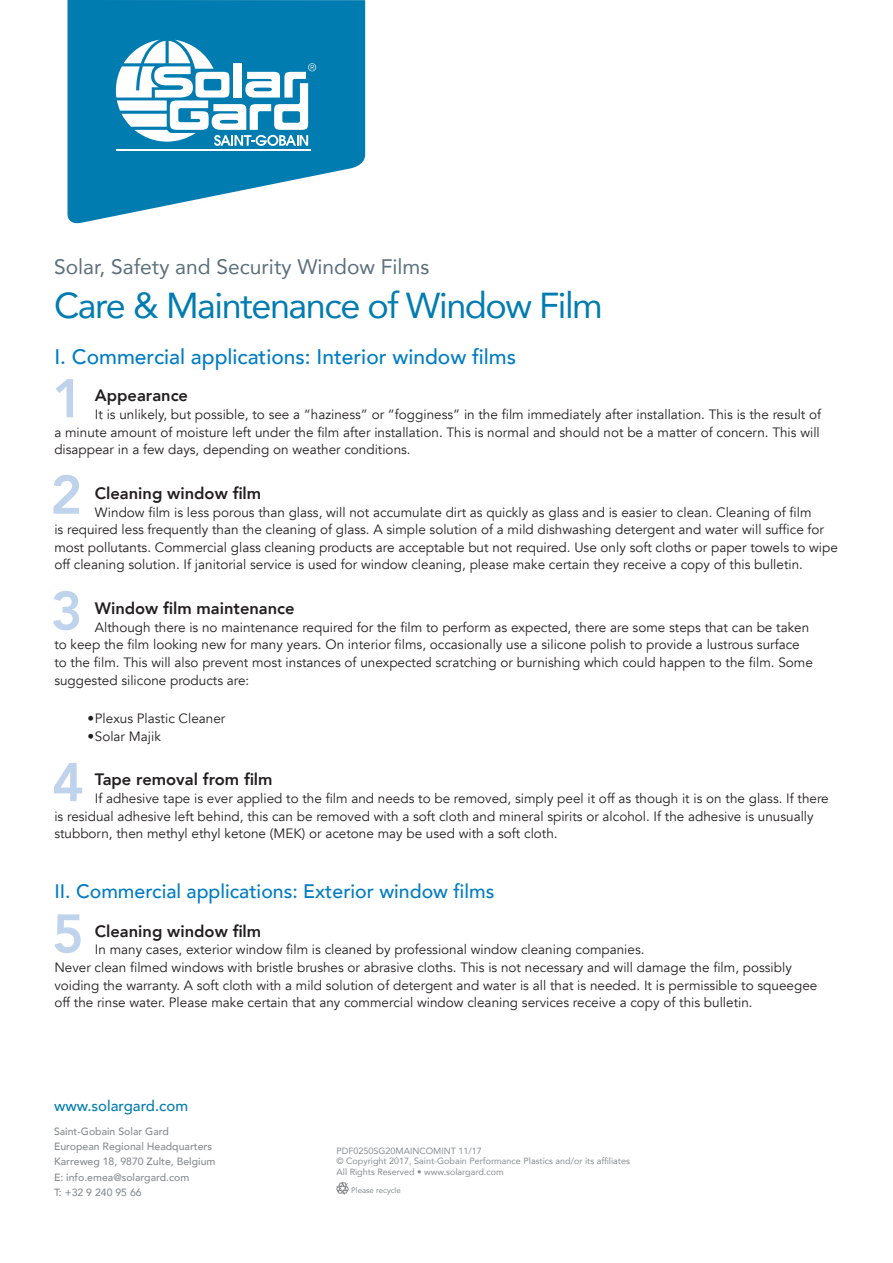
<style>
.page{position:relative;width:893px;height:1263px;background:#fff}
.page>*{position:absolute;margin:0;border:0;box-sizing:border-box;transform-origin:0 0}
.Text_Head{font:800 54px "Avenir LT Com";color:#c0d3ec}
.head_bar{font:36px "Avenir LT Com";letter-spacing:-.04em;color:#007cb1}
.Subhead{font:500 21px "Avenir LT Com";color:#007cc2}
.head_bar-2{font:21px "Avenir LT Com";color:#5b6f7b}
.Subhead-2{font:500 19.5px "Avenir LT Com";color:#007cc2}
.Text_Head-2{font:800 16.5px "Avenir LT Com";color:#231f20}
.t1{font:500 15px "Avenir LT Com";color:#007cb1}
.Body_Text{font:13.5px/17.7px "Avenir LT Com";color:#231f20}
.Body_Text-2{font:500 10.5px "Avenir LT Com";color:#888c8f}
.t2{font:9px/10.5px "Avenir LT Com";color:#888c8f}
.t3{font:7.8px "Avenir LT Com";color:#888c8f}
</style>
<div class="page">
<svg style="left:67px;top:0;width:298px;height:224px;fill:#007cb1"></svg>
<svg style="left:116px;top:40px;width:200px;height:106px"></svg>
<hr style="left:116px;top:150px;width:195px;height:1px;background:#fff">
<svg style="left:336px;top:1183px;width:13px;height:11px"></svg>
<p class="head_bar-2" style="left:54px;top:254px;width:377px">Solar, Safety and Security Window Films</p>
<p class="head_bar" style="left:54px;top:283px;width:550px">Care &amp; Maintenance of Window Film</p>
<p class="Subhead" style="left:54px;top:345px;width:463px">I. Commercial applications: Interior window films</p>
<p class="Text_Head-2" style="left:95px;top:386px;width:95px">Appearance</p>
<p class="Body_Text" style="left:54px;top:406px;width:768px;text-align:justify;text-indent:40px">It is unlikely, but possible, to see a “haziness” or “fogginess” in the film immediately after installation. This is the result of a minute amount of moisture left under the film after installation. This is normal and should not be a matter of concern. This will disappear in a few days, depending on weather conditions.</p>
<p class="Text_Head-2" style="left:95px;top:483px;width:168px">Cleaning window film</p>
<p class="Body_Text" style="left:54px;top:503px;width:785px;text-indent:40px">Window film is less porous than glass, will not accumulate dirt as quickly as glass and is easier to clean. Cleaning of film<br>is required less frequently than the cleaning of glass. A simple solution of a mild dishwashing detergent and water will suffice for most pollutants. Commercial glass cleaning products are acceptable but not required. Use only soft cloths or paper towels to wipe off cleaning solution. If janitorial service is used for window cleaning, please make certain they receive a copy of this bulletin.</p>
<p class="Text_Head-2" style="left:95px;top:599px;width:201px">Window film maintenance</p>
<p class="Body_Text" style="left:54px;top:618px;width:760px;text-indent:40px">Although there is no maintenance required for the film to perform as expected, there are some steps that can be taken to keep the film looking new for many years. On interior films, occasionally use a silicone polish to provide a lustrous surface to the film. This will also prevent most instances of unexpected scratching or burnishing which could happen to the film. Some suggested silicone products are:</p>
<p class="Body_Text" style="left:87px;top:710px;width:139px">•Plexus Plastic Cleaner</p>
<p class="Body_Text" style="left:87px;top:727px;width:75px">•Solar Majik</p>
<p class="Text_Head-2" style="left:95px;top:770px;width:179px">Tape removal from film</p>
<p class="Body_Text" style="left:54px;top:790px;width:776px;text-indent:40px">If adhesive tape is ever applied to the film and needs to be removed, simply peel it off as though it is on the glass. If there is residual adhesive left behind, this can be removed with a soft cloth and mineral spirits or alcohol. If the adhesive is unusually stubborn, then methyl ethyl ketone (MEK) or acetone may be used with a soft cloth.</p>
<p class="Text_Head" style="left:52px;top:367px;width:33px">1</p>
<p class="Text_Head" style="left:50px;top:463px;width:33px">2</p>
<p class="Text_Head" style="left:51px;top:579px;width:33px">3</p>
<p class="Text_Head" style="left:52px;top:750px;width:33px">4</p>
<p class="Subhead-2" style="left:54px;top:879px;width:441px">II. Commercial applications: Exterior window films</p>
<p class="Text_Head-2" style="left:95px;top:921px;width:168px">Cleaning window film</p>
<p class="Body_Text" style="left:54px;top:941px;width:764px;text-indent:40px">In many cases, exterior window film is cleaned by professional window cleaning companies.<br>Never clean filmed windows with bristle brushes or abrasive cloths. This is not necessary and will damage the film, possibly voiding the warranty. A soft cloth with a mild solution of detergent and water is all that is needed. It is permissible to squeegee off the rinse water. Please make certain that any commercial window cleaning services receive a copy of this bulletin.</p>
<p class="Text_Head" style="left:52px;top:902px;width:33px">5</p>
<p class="t1" style="left:54px;top:1097px;width:136px">www.solargard.com</p>
<p class="Body_Text-2" style="left:54px;top:1125px;width:116px">Saint-Gobain Solar Gard</p>
<p class="Body_Text-2" style="left:54px;top:1140px;width:160px">European Regional Headquarters</p>
<p class="Body_Text-2" style="left:54px;top:1155px;width:163px">Karreweg 18, 9870 Zulte, Belgium</p>
<p class="Body_Text-2" style="left:54px;top:1171px;width:137px">E: info.emea@solargard.com</p>
<p class="Body_Text-2" style="left:54px;top:1186px;width:89px">T: +32 9 240 95 66</p>
<p class="t2" style="left:336px;top:1145px;width:295px">PDF0250SG20MAINCOMINT 11/17<br>© Copyright 2017, Saint-Gobain Performance Plastics and/or its affiliates<br>All Rights Reserved • www.solargard.com</p>
<p class="t3" style="left:351px;top:1186px;width:51px">Please recycle</p>
</div>
